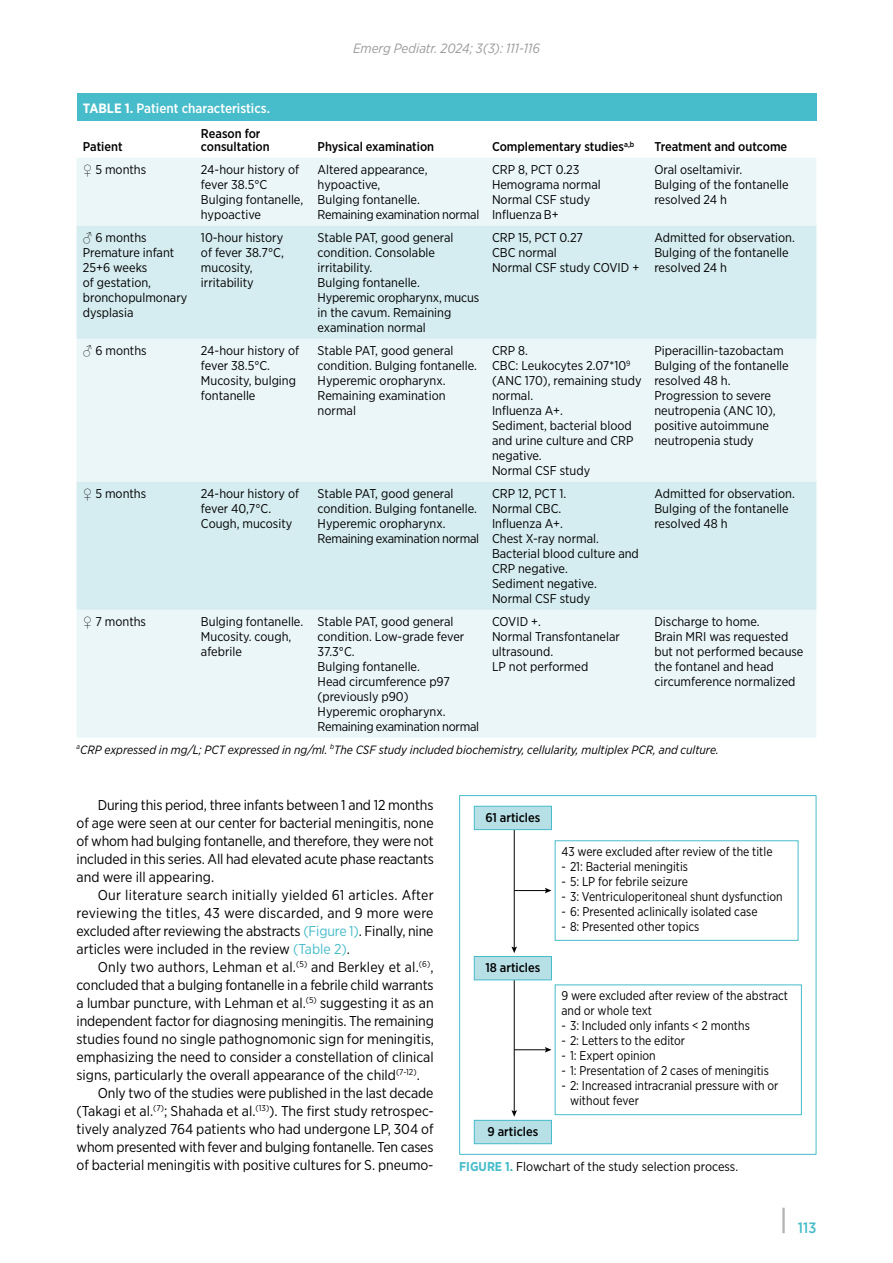
<style>
.page{position:relative;width:893px;height:1263px;background:#fff}
.page>*{position:absolute;margin:0;border:0;box-sizing:border-box;transform-origin:0 0}
.t1{font:500 15px "Gotham Narrow";color:#47bcca}
.t2{font:14.25px/18px "Gotham Narrow";letter-spacing:-.005em;color:#000;text-align:justify}
.t3{font:italic 13.5px "Gotham Narrow";color:#9d9d9c}
.t4{font:500 13.5px "Gotham Narrow";color:#fff}
.t5{font:12.75px/15px "Gotham Narrow";color:#000}
.t6{font:12.75px/15px "Gotham Narrow";color:#000;scale:.95 1}
.t7{font:500 12.75px/13.5px "Gotham Narrow";color:#000}
.t8{font:italic 12px "Gotham Narrow";color:#000}
.s1{font-weight:700}
.s2{font-family:"Arial"}
.s3{color:#47bcca}
.s4{font-weight:700;color:#47bcca}
</style>
<div class="page">
<hr style="left:782px;top:1208px;width:3px;height:25px;background:#b3b2b2">
<div style="left:77px;top:94px;width:739px;height:27px;background:#47bcca"></div>
<div style="left:77px;top:158px;width:739px;height:580px;background:#ebf6f8"></div>
<svg style="left:77px;top:226px;width:739px;height:384px;background:#ddeff2"></svg>
<hr style="left:514px;top:829px;width:1px;height:120px;background:#000">
<svg style="left:511px;top:946px;width:6px;height:7px"></svg>
<div style="left:555px;top:840px;width:243px;height:101px;border:1px solid #47bcca"></div>
<div style="left:474px;top:806px;width:77px;height:23px;background:#b6dfe6"></div>
<div style="left:474px;top:806px;width:78px;height:24px;border:1px solid #47bcca"></div>
<hr style="left:514px;top:980px;width:1px;height:132px;background:#000">
<svg style="left:511px;top:1110px;width:6px;height:7px"></svg>
<hr style="left:514px;top:890px;width:33px;height:1px;background:#000">
<svg style="left:545px;top:888px;width:6px;height:5px"></svg>
<hr style="left:514px;top:1049px;width:33px;height:1px;background:#000">
<svg style="left:545px;top:1047px;width:6px;height:5px"></svg>
<div style="left:555px;top:984px;width:247px;height:131px;border:1px solid #47bcca"></div>
<div style="left:474px;top:956px;width:77px;height:24px;background:#b6dfe6"></div>
<div style="left:474px;top:956px;width:78px;height:24px;border:1px solid #47bcca"></div>
<div style="left:474px;top:1120px;width:77px;height:24px;background:#b6dfe6"></div>
<div style="left:474px;top:1120px;width:78px;height:24px;border:1px solid #47bcca"></div>
<div style="left:459px;top:795px;width:357px;height:360px;border:1px solid #47bcca"></div>
<p class="t4" style="left:83px;top:100px;width:189px"><span class="s1">TABLE 1.</span> Patient characteristics.</p>
<p class="t7" style="left:83px;top:140px;width:41px">Patient</p>
<p class="t7" style="left:201px;top:127px;width:70px">Reason for consultation</p>
<p class="t3" style="left:353px;top:40px;width:188px">Emerg Pediatr. 2024; 3(3): 111-116</p>
<p class="t7" style="left:318px;top:140px;width:118px">Physical examination</p>
<p class="t7" style="left:492px;top:140px;width:144px">Complementary studies<sup>a,b</sup></p>
<p class="t7" style="left:654px;top:140px;width:134px">Treatment and outcome</p>
<p class="t5" style="left:83px;top:162px;width:65px"><span class="s2">♀</span> 5 months</p>
<p class="t5" style="left:201px;top:162px;width:104px">24-hour history of fever 38.5°C<br>Bulging fontanelle, hypoactive</p>
<p class="t5" style="left:318px;top:162px;width:163px">Altered appearance, hypoactive,<br>Bulging fontanelle.<br>Remaining examination normal</p>
<p class="t5" style="left:492px;top:162px;width:110px">CRP 8, PCT 0.23<br>Hemograma normal<br>Normal CSF study<br>Influenza B+</p>
<p class="t5" style="left:654px;top:162px;width:136px">Oral oseltamivir.<br>Bulging of the fontanelle resolved 24 h</p>
<p class="t5" style="left:83px;top:230px;width:106px"><span class="s2">♂</span> 6 months<br>Premature infant<br>25+6 weeks<br>of gestation, bronchopulmonary dysplasia</p>
<p class="t5" style="left:201px;top:230px;width:84px">10-hour history of fever 38.7°C, mucosity, irritability</p>
<p class="t5" style="left:318px;top:230px;width:163px">Stable PAT, good general condition. Consolable irritability.<br>Bulging fontanelle.<br>Hyperemic oropharynx, mucus in the cavum. Remaining examination normal</p>
<p class="t5" style="left:492px;top:230px;width:149px">CRP 15, PCT 0.27<br>CBC normal<br>Normal CSF study COVID +</p>
<p class="t5" style="left:654px;top:230px;width:142px">Admitted for observation.<br>Bulging of the fontanelle resolved 24 h</p>
<p class="t5" style="left:83px;top:343px;width:65px"><span class="s2">♂</span> 6 months</p>
<p class="t5" style="left:201px;top:343px;width:100px">24-hour history of fever 38.5°C.<br>Mucosity, bulging fontanelle</p>
<p class="t5" style="left:318px;top:343px;width:161px">Stable PAT, good general condition. Bulging fontanelle.<br>Hyperemic oropharynx.<br>Remaining examination normal</p>
<p class="t5" style="left:492px;top:343px;width:151px">CRP 8.<br>CBC: Leukocytes 2.07*10<sup>9 </sup>(ANC 170), remaining study normal.<br>Influenza A+.<br>Sediment, bacterial blood and urine culture and CRP negative.<br>Normal CSF study</p>
<p class="t5" style="left:654px;top:343px;width:136px">Piperacillin-tazobactam<br>Bulging of the fontanelle resolved 48 h.<br>Progression to severe neutropenia (ANC 10), positive autoimmune neutropenia study</p>
<p class="t5" style="left:83px;top:486px;width:65px"><span class="s2">♀</span> 5 months</p>
<p class="t5" style="left:201px;top:486px;width:100px">24-hour history of fever 40,7°C.<br>Cough, mucosity</p>
<p class="t5" style="left:318px;top:486px;width:163px">Stable PAT, good general condition. Bulging fontanelle.<br>Hyperemic oropharynx.<br>Remaining examination normal</p>
<p class="t5" style="left:492px;top:486px;width:148px">CRP 12, PCT 1.<br>Normal CBC.<br>Influenza A+.<br>Chest X-ray normal.<br>Bacterial blood culture and<br>CRP negative.<br>Sediment negative.<br>Normal CSF study</p>
<p class="t5" style="left:654px;top:486px;width:142px">Admitted for observation.<br>Bulging of the fontanelle resolved 48 h</p>
<p class="t5" style="left:83px;top:614px;width:65px"><span class="s2">♀</span> 7 months</p>
<p class="t5" style="left:201px;top:614px;width:104px">Bulging fontanelle.<br>Mucosity. cough, afebrile</p>
<p class="t5" style="left:318px;top:614px;width:163px">Stable PAT, good general condition. Low-grade fever<br>37.3°C.<br>Bulging fontanelle.<br>Head circumference p97 (previously p90)<br>Hyperemic oropharynx.<br>Remaining examination normal</p>
<p class="t5" style="left:492px;top:614px;width:129px">COVID +.<br>Normal Transfontanelar ultrasound.<br>LP not performed</p>
<p class="t5" style="left:654px;top:614px;width:151px">Discharge to home.<br>Brain MRI was requested but not performed because the fontanel and head circumference normalized</p>
<p class="t8" style="left:77px;top:742px;width:644px"><sup>a</sup>CRP expressed in mg/L; PCT expressed in ng/ml. <sup>b</sup>The CSF study included biochemistry, cellularity, multiplex PCR, and culture.</p>
<p class="t2" style="left:77px;top:796px;width:359px;text-indent:21px">During this period, three infants between 1 and 12 months of age were seen at our center for bacterial meningitis, none of whom had bulging fontanelle, and therefore, they were not included in this series. All had elevated acute phase reactants and were ill appearing.</p>
<p class="t2" style="left:77px;top:886px;width:359px;text-indent:21px">Our literature search initially yielded 61 articles. After reviewing the titles, 43 were discarded, and 9 more were excluded after reviewing the abstracts <span class="s3">(Figure 1)</span>. Finally, nine articles were included in the review <span class="s3">(Table 2)</span>.</p>
<p class="t2" style="left:98px;top:958px;width:337px">Only two authors, Lehman et al.<sup>(5)</sup> and Berkley et al.<sup>(6)</sup>,</p>
<p class="t2" style="left:77px;top:976px;width:358px">concluded that a bulging fontanelle in a febrile child warrants</p>
<p class="t2" style="left:77px;top:994px;width:359px">a lumbar puncture, with Lehman et al.<sup>(5)</sup> suggesting it as an</p>
<p class="t2" style="left:77px;top:1012px;width:359px">independent factor for diagnosing meningitis. The remaining</p>
<p class="t2" style="left:77px;top:1030px;width:359px">studies found no single pathognomonic sign for meningitis,</p>
<p class="t2" style="left:77px;top:1048px;width:359px">emphasizing the need to consider a constellation of clinical</p>
<p class="t2" style="left:77px;top:1066px;width:345px">signs, particularly the overall appearance of the child<sup>(7-12)</sup>.</p>
<p class="t2" style="left:98px;top:1084px;width:337px">Only two of the studies were published in the last decade</p>
<p class="t2" style="left:77px;top:1102px;width:359px">(Takagi et al.<sup>(7)</sup>; Shahada et al.<sup>(13)</sup>). The first study retrospec-</p>
<p class="t2" style="left:77px;top:1120px;width:359px">tively analyzed 764 patients who had undergone LP, 304 of</p>
<p class="t2" style="left:77px;top:1138px;width:358px">whom presented with fever and bulging fontanelle. Ten cases</p>
<p class="t2" style="left:77px;top:1156px;width:359px">of bacterial meningitis with positive cultures for S. pneumo-</p>
<p class="t7" style="left:485px;top:810px;width:57px">61 articles</p>
<p class="t7" style="left:485px;top:961px;width:56px">18 articles</p>
<p class="t6" style="left:561px;top:844px;width:224px">43 were excluded after review of the title</p>
<p class="t6" style="left:561px;top:859px;width:135px">- 21: Bacterial meningitis</p>
<p class="t6" style="left:561px;top:874px;width:135px">- 5: LP for febrile seizure</p>
<p class="t6" style="left:561px;top:889px;width:234px">- 3: Ventriculoperitoneal shunt dysfunction</p>
<p class="t6" style="left:561px;top:904px;width:208px">- 6: Presented aclinically isolated case</p>
<p class="t6" style="left:561px;top:919px;width:147px">- 8: Presented other topics</p>
<p class="t6" style="left:561px;top:988px;width:240px">9 were excluded after review of the abstract and or whole text</p>
<p class="t6" style="left:561px;top:1018px;width:200px">- 3: Included only infants &lt; 2 months</p>
<p class="t6" style="left:561px;top:1033px;width:132px">- 2: Letters to the editor</p>
<p class="t6" style="left:561px;top:1048px;width:101px">- 1: Expert opinion</p>
<p class="t6" style="left:561px;top:1063px;width:220px">- 1: Presentation of 2 cases of meningitis</p>
<p class="t6" style="left:570px;top:1078px;width:221px;text-indent:-9px">- 2: Increased intracranial pressure with or without fever</p>
<p class="t7" style="left:487px;top:1124px;width:52px">9 articles</p>
<p class="t5" style="left:459px;top:1159px;width:280px"><span class="s4">FIGURE 1.</span> Flowchart of the study selection process.</p>
<p class="t1" style="left:798px;top:1218px;width:20px">113</p>
</div>
